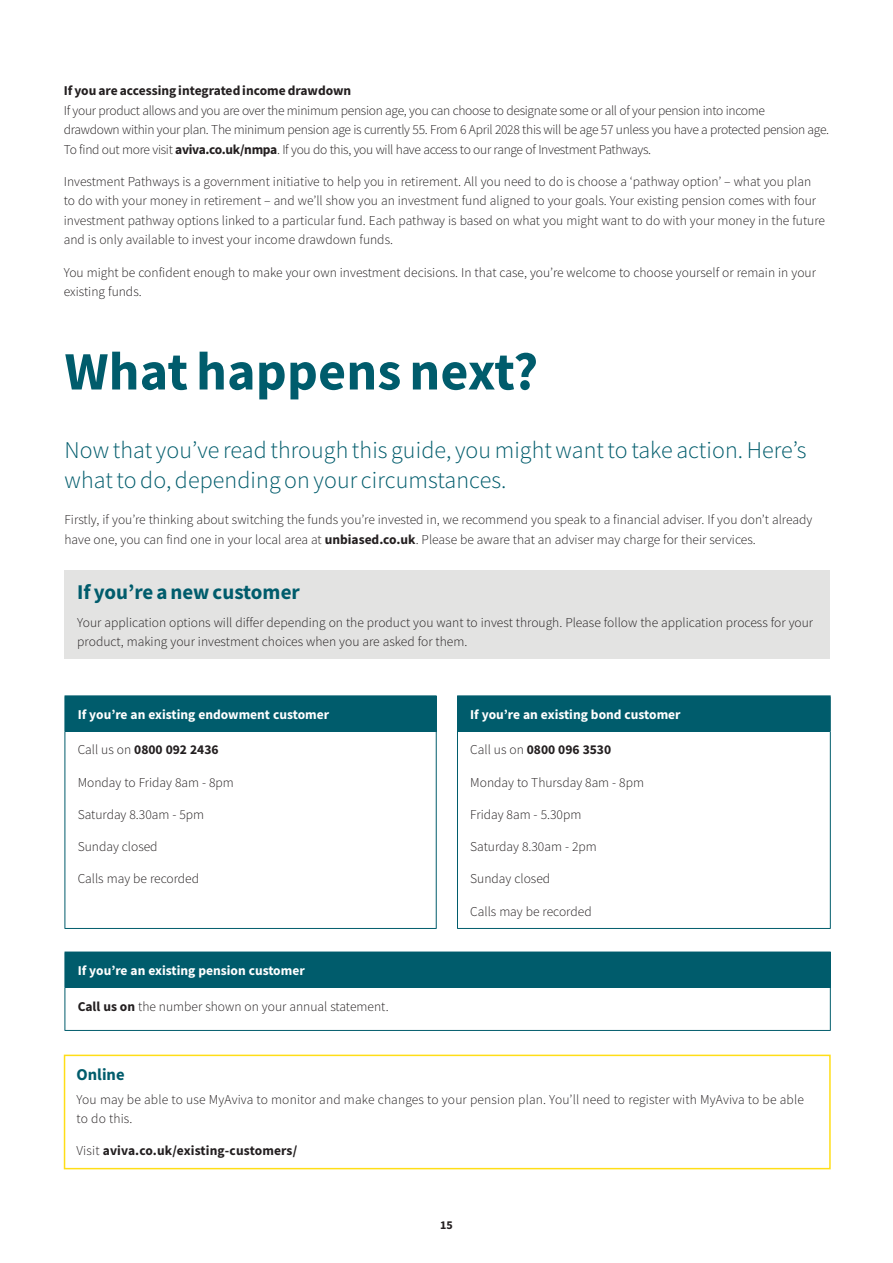
<style>
.page{position:relative;width:893px;height:1263px;background:#fff}
.page>*{position:absolute;margin:0;border:0;box-sizing:border-box;transform-origin:0 0}
.t1{font:700 54px "Source Sans Pro";letter-spacing:.005em;color:#005c6c}
.t2{font:300 24px/30px "Source Sans Pro";letter-spacing:.005em;color:#005c6c}
.t3{font:700 21px "Source Sans Pro";color:#005c6c}
.t4{font:700 16.5px "Source Sans Pro";color:#005c6c}
.t5{font:300 13.5px/19.5px "Source Sans Pro";color:#231f20}
.t6{font:300 13.5px/19.5px "Source Sans Pro";letter-spacing:-.025em;color:#231f20}
.t7{font:700 13.5px "Source Sans Pro";color:#231f20}
.t8{font:700 13.5px "Source Sans Pro";color:#fff}
.t9{font:700 12px "Source Sans Pro";color:#231f20}
.s1{font-weight:700}
.s2{font-weight:300}
</style>
<div class="page">
<div style="left:65px;top:570px;width:765px;height:89px;background:#e3e3e2"></div>
<div style="left:64px;top:1054px;width:767px;height:115px;border:2px solid #ffde17"></div>
<svg style="left:66px;top:731px;width:346px;height:1px"></svg>
<div style="left:65px;top:696px;width:371px;height:35px;background:#005c6c"></div>
<hr style="left:65px;top:695px;width:372px;height:1px;background:#005c6c">
<hr style="left:436px;top:696px;width:1px;height:35px;background:#005c6c">
<hr style="left:65px;top:731px;width:1px;height:197px;background:#005c6c">
<hr style="left:436px;top:731px;width:1px;height:197px;background:#005c6c">
<hr style="left:65px;top:928px;width:372px;height:1px;background:#005c6c">
<svg style="left:66px;top:988px;width:764px;height:42px"></svg>
<div style="left:65px;top:952px;width:765px;height:36px;background:#005c6c"></div>
<hr style="left:830px;top:952px;width:1px;height:36px;background:#005c6c">
<hr style="left:65px;top:988px;width:1px;height:42px;background:#005c6c">
<hr style="left:830px;top:988px;width:1px;height:42px;background:#005c6c">
<hr style="left:65px;top:1030px;width:766px;height:1px;background:#005c6c">
<svg style="left:458px;top:731px;width:372px;height:197px"></svg>
<div style="left:457px;top:696px;width:373px;height:35px;background:#005c6c"></div>
<hr style="left:457px;top:695px;width:374px;height:1px;background:#005c6c">
<hr style="left:830px;top:696px;width:1px;height:35px;background:#005c6c">
<hr style="left:457px;top:731px;width:1px;height:197px;background:#005c6c">
<hr style="left:830px;top:731px;width:1px;height:197px;background:#005c6c">
<hr style="left:457px;top:928px;width:374px;height:1px;background:#005c6c">
<p class="t7" style="left:64px;top:82px;width:289px">If you are accessing integrated income drawdown</p>
<p class="t6" style="left:64px;top:100px;width:767px">If your product allows and you are over the minimum pension age, you can choose to designate some or all of your pension into income<br>drawdown within your plan. The minimum pension age is currently 55. From 6 April 2028 this will be age 57 unless you have a protected pension age.<br>To find out more visit <span class="s1">aviva.co.uk/nmpa</span>. If you do this, you will have access to our range of Investment Pathways.</p>
<p class="t5" style="left:64px;top:172px;width:763px">Investment Pathways is a government initiative to help you in retirement. All you need to do is choose a ‘pathway option’ – what you plan to do with your money in retirement – and we’ll show you an investment fund aligned to your goals. Your existing pension comes with four investment pathway options linked to a particular fund. Each pathway is based on what you might want to do with your money in the future and is only available to invest your income drawdown funds.</p>
<p class="t5" style="left:64px;top:262px;width:754px">You might be confident enough to make your own investment decisions. In that case, you’re welcome to choose yourself or remain in your existing funds.</p>
<h1 class="t1" style="left:65px;top:335px;width:475px">What happens next?</h1>
<h2 class="t2" style="left:65px;top:435px;width:743px">Now that you’ve read through this guide, you might want to take action. Here’s what to do, depending on your circumstances.</h2>
<p class="t5" style="left:65px;top:510px;width:749px">Firstly, if you’re thinking about switching the funds you’re invested in, we recommend you speak to a financial adviser. If you don’t already have one, you can find one in your local area at <span class="s1">unbiased.co.uk</span>. Please be aware that an adviser may charge for their services.</p>
<h3 class="t3" style="left:77px;top:577px;width:224px">If you’re a new customer</h3>
<p class="t5" style="left:77px;top:612px;width:737px">Your application options will differ depending on the product you want to invest through. Please follow the application process for your product, making your investment choices when you are asked for them.</p>
<p class="t8" style="left:78px;top:705px;width:253px">If you’re an existing endowment customer</p>
<p class="t7" style="left:78px;top:741px;width:142px"><span class="s2">Call us on</span> 0800 092 2436</p>
<p class="t5" style="left:78px;top:772px;width:158px">Monday to Friday 8am - 8pm</p>
<p class="t5" style="left:78px;top:805px;width:128px">Saturday 8.30am - 5pm</p>
<p class="t5" style="left:78px;top:837px;width:82px">Sunday closed</p>
<p class="t5" style="left:78px;top:869px;width:123px">Calls may be recorded</p>
<p class="t8" style="left:78px;top:961px;width:229px">If you’re an existing pension customer</p>
<p class="t5" style="left:78px;top:996px;width:312px"><span class="s1">Call us on</span> the number shown on your annual statement.</p>
<p class="t8" style="left:470px;top:705px;width:212px">If you’re an existing bond customer</p>
<p class="t7" style="left:470px;top:741px;width:142px"><span class="s2">Call us on</span> 0800 096 3530</p>
<p class="t5" style="left:470px;top:772px;width:175px">Monday to Thursday 8am - 8pm</p>
<p class="t5" style="left:470px;top:805px;width:113px">Friday 8am - 5.30pm</p>
<p class="t5" style="left:470px;top:837px;width:128px">Saturday 8.30am - 2pm</p>
<p class="t5" style="left:470px;top:869px;width:82px">Sunday closed</p>
<p class="t5" style="left:470px;top:901px;width:123px">Calls may be recorded</p>
<p class="t4" style="left:77px;top:1063px;width:50px">Online</p>
<p class="t5" style="left:77px;top:1089px;width:729px">You may be able to use MyAviva to monitor and make changes to your pension plan. You’ll need to register with MyAviva to be able to do this.</p>
<p class="t7" style="left:77px;top:1141px;width:222px"><span class="s2">Visit</span> aviva.co.uk/existing-customers/</p>
<p class="t9" style="left:440px;top:1217px;width:14px">15</p>
</div>
